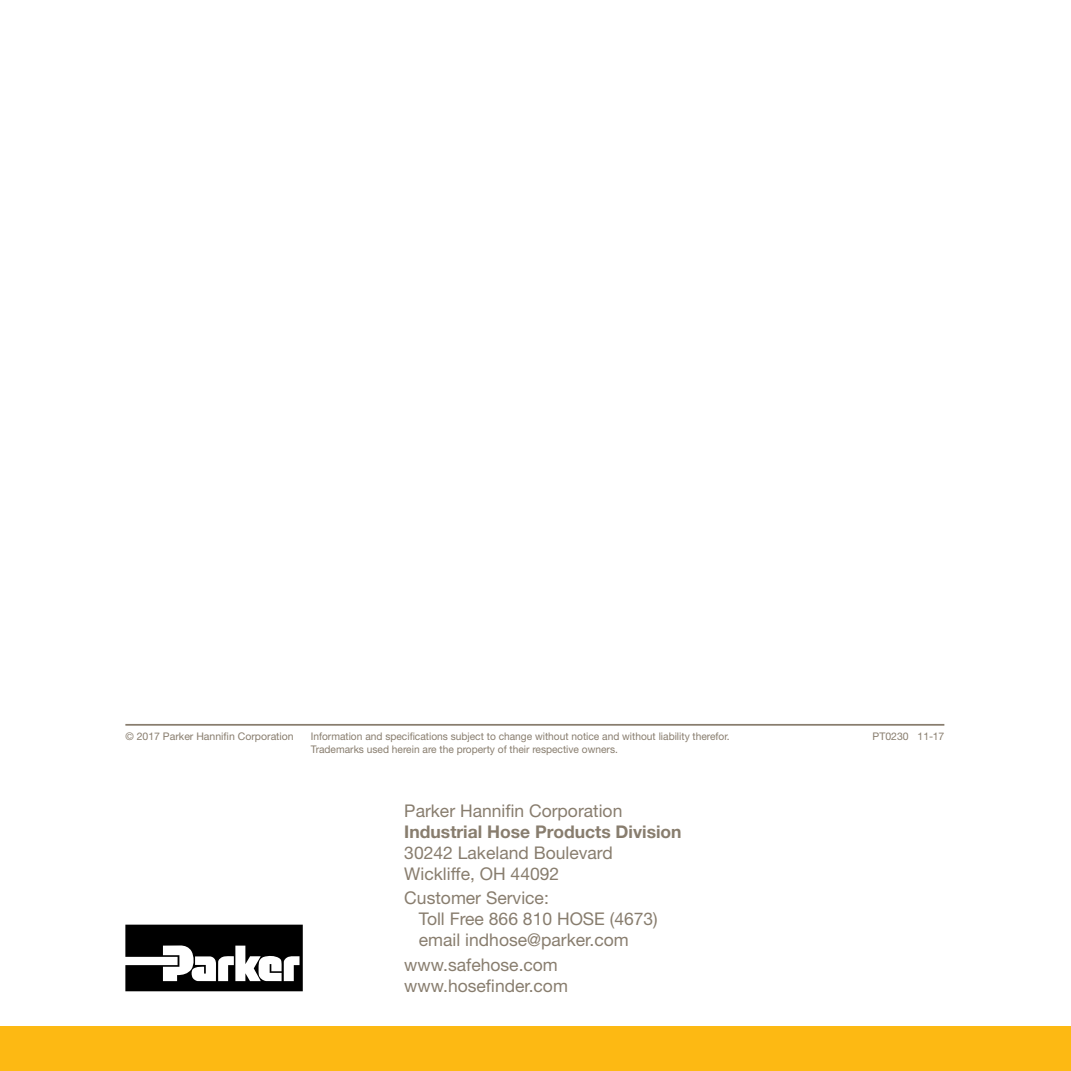
<style>
.page{position:relative;width:1071px;height:1071px;background:#fff}
.page>*{position:absolute;margin:0;border:0;box-sizing:border-box;transform-origin:0 0}
.t1{font:17.5px/21px "Helvetica Neue LT Std";color:#887d6e}
.t2{font:700 17.5px "Helvetica Neue LT Std";color:#887d6e}
.t3{font:10.5px "Helvetica Neue";color:#887d6e}
.t4{font:10.5px "Helvetica Neue LT Std";color:#887d6e}
</style>
<div class="page">
<div style="left:0;top:1027px;width:1071px;height:44px;background:#fdb913"></div>
<svg style="left:125px;top:925px;width:178px;height:66px"></svg>
<hr style="left:125px;top:724px;width:819px;height:2px;background:#887d6e">
<p class="t4" style="left:125px;top:730px;width:170px">© 2017 Parker Hannifin Corporation</p>
<p class="t3" style="left:311px;top:730px;width:420px">Information and specifications subject to change without notice and without liability therefor.</p>
<p class="t4" style="left:873px;top:730px;width:73px">PT0230 11-17</p>
<p class="t3" style="left:311px;top:743px;width:309px">Trademarks used herein are the property of their respective owners.</p>
<p class="t1" style="left:404px;top:800px;width:220px">Parker Hannifin Corporation</p>
<p class="t2" style="left:404px;top:821px;width:279px">Industrial Hose Products Division</p>
<p class="t1" style="left:404px;top:842px;width:210px">30242 Lakeland Boulevard<br>Wickliffe, OH 44092</p>
<p class="t1" style="left:419px;top:887px;width:240px;text-indent:-15px">Customer Service:<br>Toll Free 866 810 HOSE (4673) email indhose@parker.com</p>
<p class="t1" style="left:404px;top:954px;width:165px">www.safehose.com www.hosefinder.com</p>
</div>
